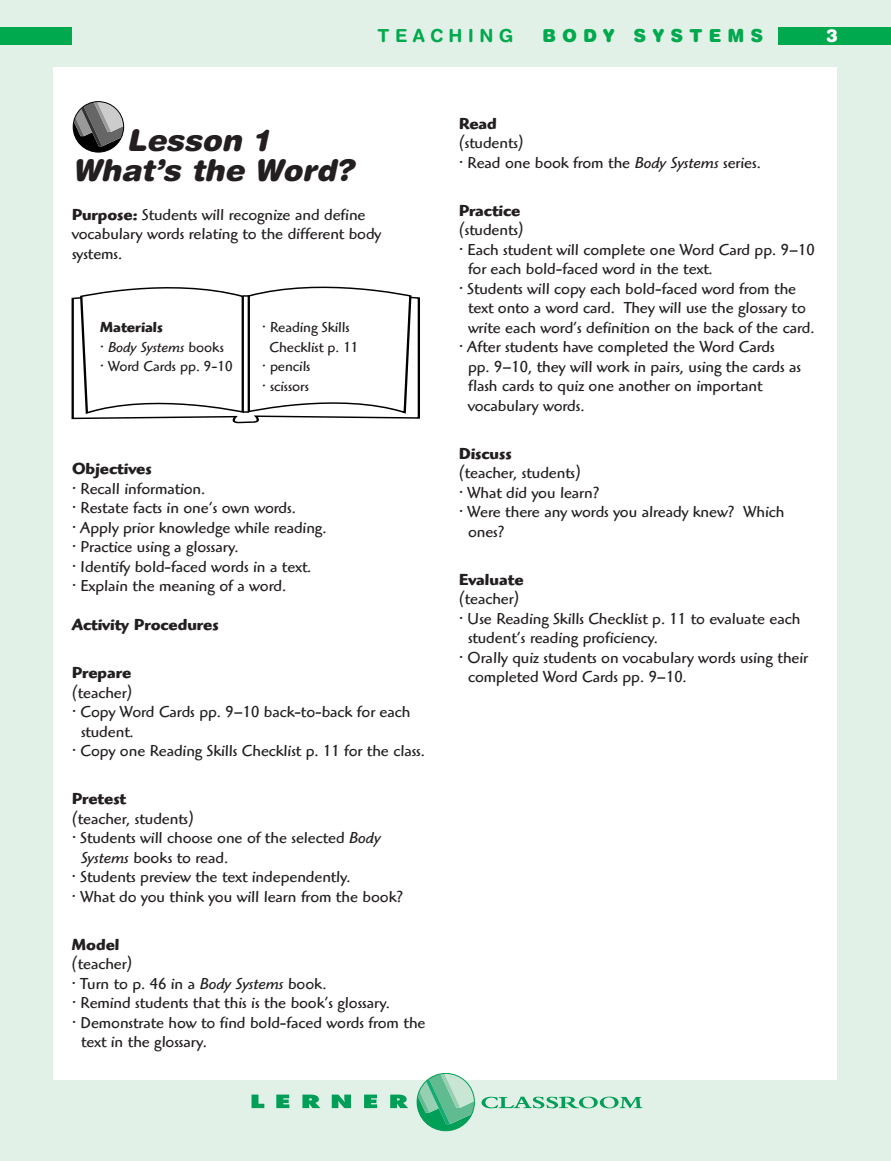
<style>
.page{position:relative;width:891px;height:1161px;background:#e2f1e8}
.page>*{position:absolute;margin:0;border:0;box-sizing:border-box;transform-origin:0 0}
.t1{font:italic 900 30px/30px "Helvetica Rounded";color:#231f20}
.t2{font:900 18px "Helvetica Rounded";letter-spacing:.335em;color:#00a94e}
.t3{font:700 18px "Helvetica Rounded";letter-spacing:.305em;color:#00a94e}
.t4{font:900 18px "Helvetica Rounded";color:#fff}
.t5{font:16.5px/19.5px "Highlander";color:#231f20}
.t6{font:700 16.5px "Highlander";color:#231f20}
.t7{font:15px/19.5px "Highlander";color:#231f20;text-align:center}
.t8{font:italic 15px "Highlander";color:#231f20}
.t9{font:700 15px "Highlander";color:#231f20}
.s1{font-weight:700}
.s2{font-style:normal}
.s3{font-style:italic}
</style>
<div class="page">
<div style="left:54px;top:67px;width:783px;height:1013px;background:#fff"></div>
<svg style="left:417px;top:1073px;width:58px;height:58px"></svg>
<svg style="left:252px;top:1095px;width:12px;height:13px"></svg>
<svg style="left:276px;top:1095px;width:13px;height:13px"></svg>
<svg style="left:302px;top:1095px;width:18px;height:13px"></svg>
<svg style="left:332px;top:1095px;width:19px;height:13px"></svg>
<svg style="left:364px;top:1095px;width:13px;height:13px"></svg>
<svg style="left:390px;top:1095px;width:18px;height:13px"></svg>
<svg style="left:482px;top:1097px;width:160px;height:11px"></svg>
<svg style="left:73px;top:102px;width:51px;height:50px"></svg>
<svg style="left:71px;top:287px;width:349px;height:137px"></svg>
<div style="left:0;top:27px;width:72px;height:18px;background:#00a94e"></div>
<div style="left:778px;top:27px;width:113px;height:18px;background:#00a94e"></div>
<p class="t3" style="left:378px;top:28px;width:137px">TEACHING</p>
<p class="t2" style="left:542px;top:28px;width:223px">BODY SYSTEMS</p>
<p class="t4" style="left:826px;top:29px;width:14px">3</p>
<h1 class="t1" style="left:72px;top:128px;width:289px;text-indent:54px">Lesson 1<br>What ’s the Word?</h1>
<p class="t5" style="left:72px;top:207px;width:311px"><span class="s1">Purpose:</span> Students will recognize and define vocabulary words relating to the different body systems.</p>
<p class="t9" style="left:100px;top:322px;width:64px">Materials</p>
<p class="t8" style="left:100px;top:342px;width:125px"><span class="s2">•</span> Body Systems <span class="s2">books</span></p>
<p class="t7" style="left:100px;top:358px;width:134px">• Word Cards pp. 9-10</p>
<p class="t7" style="left:262px;top:319px;width:98px">• Reading Skills<br>Checklist p. 11</p>
<p class="t7" style="left:262px;top:358px;width:50px">• pencils</p>
<p class="t7" style="left:262px;top:378px;width:48px">• scissors</p>
<p class="t6" style="left:72px;top:463px;width:81px">Objectives</p>
<p class="t5" style="left:72px;top:480px;width:135px">• Recall information.</p>
<p class="t5" style="left:72px;top:500px;width:225px">• Restate facts in one’s own words.</p>
<p class="t5" style="left:72px;top:519px;width:256px">• Apply prior knowledge while reading.</p>
<p class="t5" style="left:72px;top:539px;width:168px">• Practice using a glossary.</p>
<p class="t5" style="left:72px;top:558px;width:241px">• Identify bold-faced words in a text.</p>
<p class="t5" style="left:72px;top:578px;width:216px">• Explain the meaning of a word.</p>
<p class="t6" style="left:72px;top:619px;width:148px">Activity Procedures</p>
<p class="t6" style="left:72px;top:667px;width:61px">Prepare</p>
<p class="t5" style="left:72px;top:684px;width:62px">(teacher)</p>
<p class="t5" style="left:81px;top:704px;width:331px;text-indent:-9px">• Copy Word Cards pp. 9–10 back-to-back for each student.</p>
<p class="t5" style="left:72px;top:743px;width:354px">• Copy one Reading Skills Checklist p. 11 for the class.</p>
<p class="t6" style="left:72px;top:793px;width:56px">Pretest</p>
<p class="t5" style="left:72px;top:810px;width:123px">(teacher, students)</p>
<p class="t5" style="left:81px;top:830px;width:301px;text-indent:-9px">• Students will choose one of the selected <span class="s3">Body<br>Systems</span> books to read.</p>
<p class="t5" style="left:72px;top:869px;width:280px">• Students preview the text independently.</p>
<p class="t5" style="left:72px;top:888px;width:333px">• What do you think you will learn from the book?</p>
<p class="t6" style="left:72px;top:939px;width:49px">Model</p>
<p class="t5" style="left:72px;top:956px;width:62px">(teacher)</p>
<p class="t5" style="left:72px;top:975px;width:256px">• Turn to p. 46 in a <span class="s3">Body Systems</span> book.</p>
<p class="t5" style="left:72px;top:995px;width:320px">• Remind students that this is the book’s glossary.</p>
<p class="t5" style="left:81px;top:1014px;width:346px;text-indent:-9px">• Demonstrate how to find bold-faced words from the text in the glossary.</p>
<p class="t6" style="left:459px;top:118px;width:39px">Read</p>
<p class="t5" style="left:459px;top:135px;width:66px">(students)</p>
<p class="t5" style="left:459px;top:155px;width:303px">• Read one book from the <span class="s3">Body Systems</span> series.</p>
<p class="t6" style="left:459px;top:205px;width:63px">Practice</p>
<p class="t5" style="left:459px;top:222px;width:66px">(students)</p>
<p class="t5" style="left:468px;top:242px;width:348px;text-indent:-9px">• Each student will complete one Word Card pp. 9–10 for each bold-faced word in the text.</p>
<p class="t5" style="left:468px;top:281px;width:348px;text-indent:-9px">• Students will copy each bold-faced word from the text onto a word card. They will use the glossary to write each word’s definition on the back of the card.</p>
<p class="t5" style="left:468px;top:339px;width:335px;text-indent:-9px">• After students have completed the Word Cards<br>pp. 9–10, they will work in pairs, using the cards as flash cards to quiz one another on important vocabulary words.</p>
<p class="t6" style="left:459px;top:448px;width:54px">Discuss</p>
<p class="t5" style="left:459px;top:465px;width:123px">(teacher, students)</p>
<p class="t5" style="left:459px;top:485px;width:142px">• What did you learn?</p>
<p class="t5" style="left:468px;top:504px;width:318px;text-indent:-9px">• Were there any words you already knew? Which ones?</p>
<p class="t6" style="left:459px;top:574px;width:66px">Evaluate</p>
<p class="t5" style="left:459px;top:591px;width:62px">(teacher)</p>
<p class="t5" style="left:468px;top:611px;width:334px;text-indent:-9px">• Use Reading Skills Checklist p. 11 to evaluate each student’s reading proficiency.</p>
<p class="t5" style="left:468px;top:650px;width:341px;text-indent:-9px">• Orally quiz students on vocabulary words using their completed Word Cards pp. 9–10.</p>
</div>
